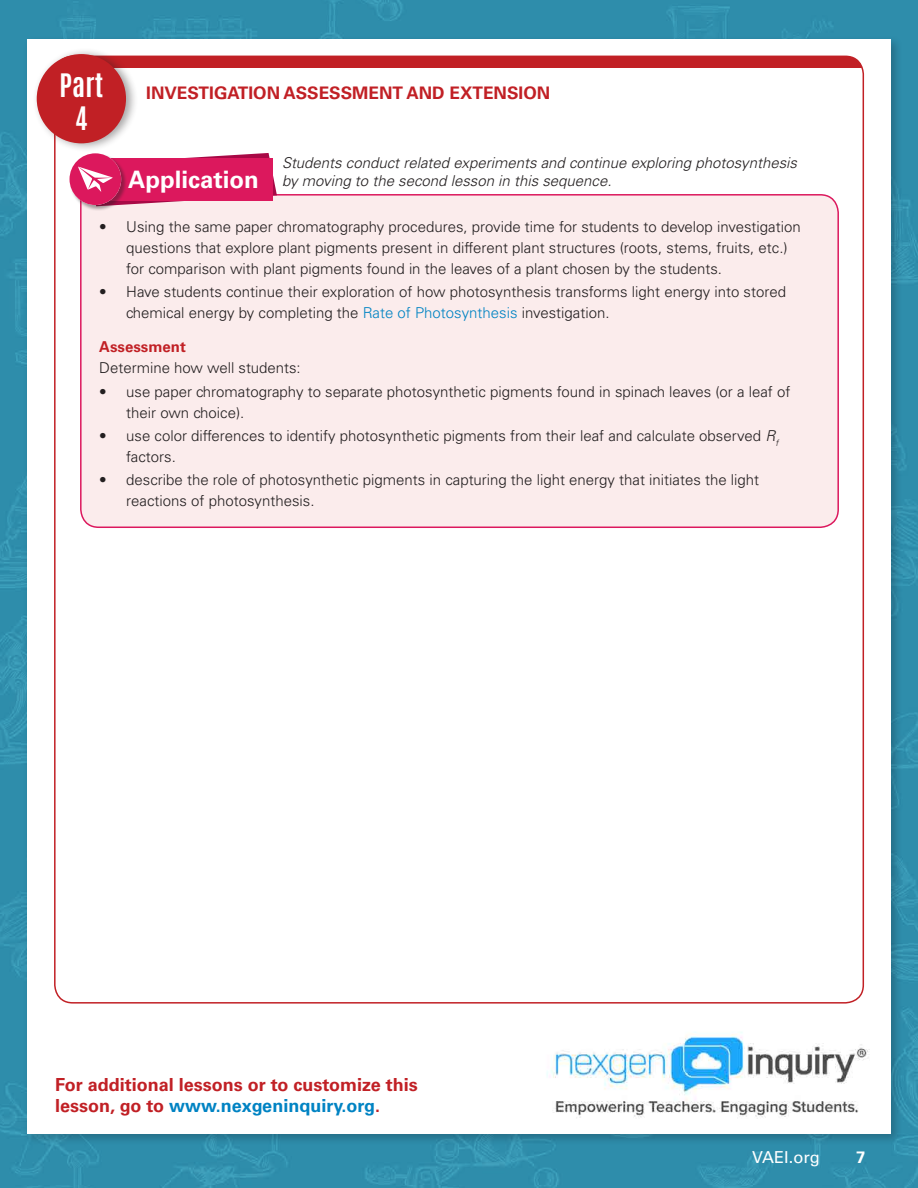
<style>
.page{position:relative;width:918px;height:1188px;background:#fff}
.page>*{position:absolute;margin:0;border:0;box-sizing:border-box;transform-origin:0 0}
.Head_Main{font:700 27px/32.4px "Antonio";color:#fff;text-align:center}
.Boxed_-_white_panel{font:700 24px "Univers LT Std";color:#fff}
.TTLAC_Web_ref{font:700 18px/21px "Univers LT Std";color:#c12025}
.Investigation_Box{font:700 17.25px "Univers LT Std";color:#c12025}
.t1{font:16.5px "Univers LT Std";color:#fff}
.t2{font:700 16.5px "Univers LT Std";color:#fff}
.Body_text___above{font:300 15px/21px "Univers LT Std";color:#231f20}
.univ_ital{font:italic 300 15px/18px "Univers LT Std";color:#231f20}
.Head_A{font:700 15px "Univers LT Std";color:#c12025}
.s1{color:#0083c3}
.s2{font-style:italic}
</style>
<div class="page">
<img style="left:0;top:0;width:918px;height:1188px">
<div style="left:55px;top:56px;width:808px;height:947px;background:#fff;border-radius:18px"></div>
<div style="left:55px;top:56px;width:808px;height:12px;background:#c12025"></div>
<div style="left:33px;top:47px;width:105px;height:106px;background:#231f20;opacity:.4"></div>
<div style="left:37px;top:54px;width:89px;height:89px;background:#c12025;border-radius:50%"></div>
<div style="left:80px;top:194px;width:759px;height:334px;background:#fbecec"></div>
<div style="left:69px;top:153px;width:58px;height:58px;background:#231f20;opacity:.4"></div>
<svg style="left:70px;top:153px;width:207px;height:53px;background:#de4178"></svg>
<img style="left:536px;top:1021px;width:348px;height:102px">
<p class="Head_Main" style="left:60px;top:70px;width:45px">Part<br>4</p>
<p class="Investigation_Box" style="left:146px;top:83px;width:405px">INVESTIGATION ASSESSMENT AND EXTENSION</p>
<p class="univ_ital" style="left:282px;top:154px;width:517px">Students conduct related experiments and continue exploring photosynthesis by moving to the second lesson in this sequence.</p>
<p class="Body_text___above" style="left:126px;top:216px;width:676px;text-indent:-27px">• Using the same paper chromatography procedures, provide time for students to develop investigation questions that explore plant pigments present in different plant structures (roots, stems, fruits, etc.) for comparison with plant pigments found in the leaves of a plant chosen by the students.</p>
<p class="Body_text___above" style="left:126px;top:282px;width:661px;text-indent:-27px">• Have students continue their exploration of how photosynthesis transforms light energy into stored chemical energy by completing the <span class="s1">Rate of Photosynthesis</span> investigation.</p>
<p class="Head_A" style="left:99px;top:338px;width:88px">Assessment</p>
<p class="Body_text___above" style="left:99px;top:357px;width:203px">Determine how well students:</p>
<p class="Body_text___above" style="left:126px;top:381px;width:666px;text-indent:-27px">• use paper chromatography to separate photosynthetic pigments found in spinach leaves (or a leaf of their own choice).</p>
<p class="Body_text___above" style="left:126px;top:425px;width:654px;text-indent:-27px">• use color differences to identify photosynthetic pigments from their leaf and calculate observed <span class="s2">R</span><sub>f </sub>factors.</p>
<p class="Body_text___above" style="left:126px;top:470px;width:635px;text-indent:-27px">• describe the role of photosynthetic pigments in capturing the light energy that initiates the light reactions of photosynthesis.</p>
<p class="Boxed_-_white_panel" style="left:128px;top:165px;width:132px">Application</p>
<p class="TTLAC_Web_ref" style="left:55px;top:1075px;width:364px">For additional lessons or to customize this lesson, go to <span class="s1">www.nexgeninquiry.org</span>.</p>
<p class="t1" style="left:752px;top:1148px;width:69px">VAEI.org</p>
<p class="t2" style="left:856px;top:1148px;width:11px">7</p>
</div>
